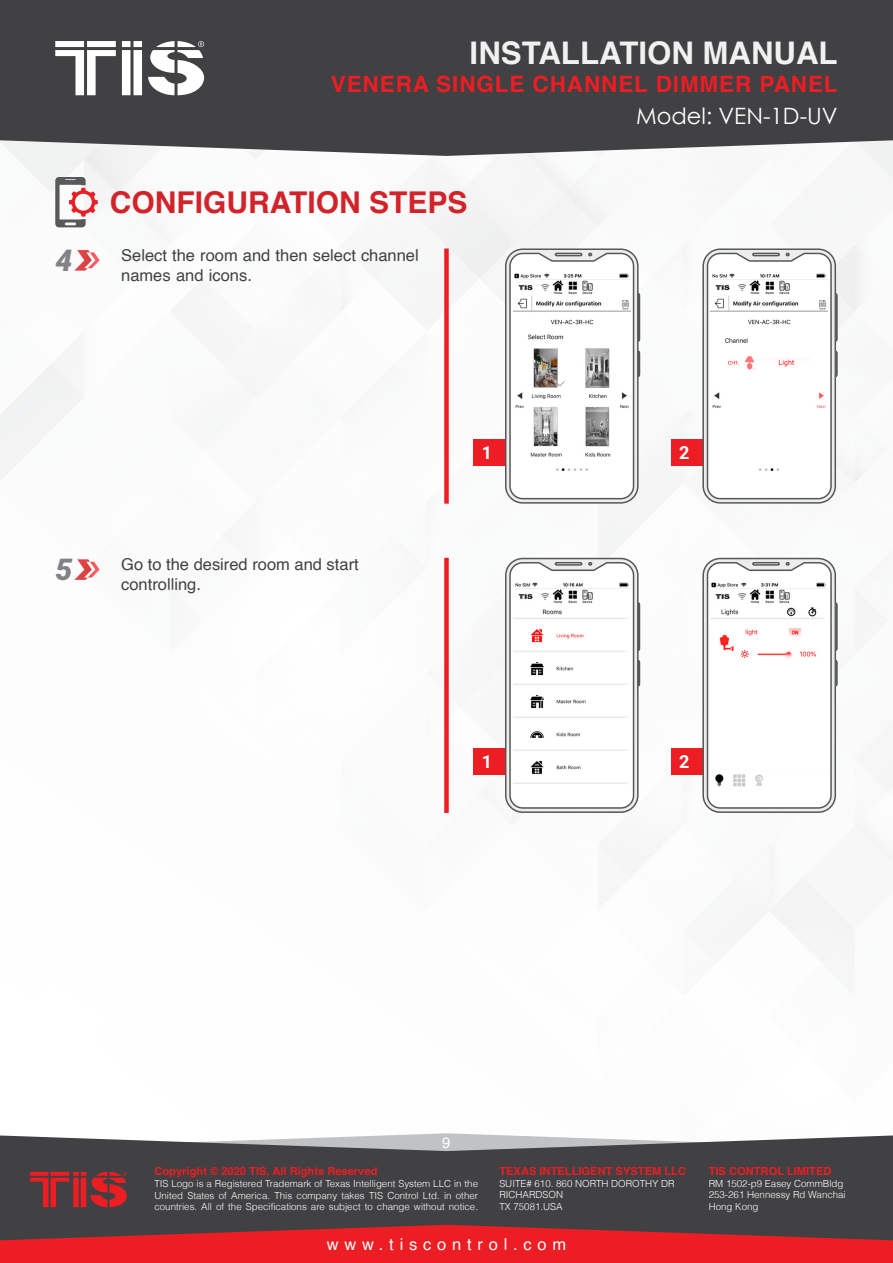
<style>
.page{position:relative;width:893px;height:1263px;background:#fff}
.page>*{position:absolute;margin:0;border:0;box-sizing:border-box;transform-origin:0 0}
.t1{font:700 31.2px "Helvetica";color:#f1f1f2}
.t2{font:700 30px "Helvetica";color:#d2232a}
.t3{font:italic 900 30px "Roboto";color:#808285}
.t4{font:700 22.5px "Helvetica";letter-spacing:.04em;color:#ed1d24}
.t5{font:22.5px "Century Gothic";color:#fff}
.t6{font:700 18px "Roboto";color:#fff}
.t7{font:16.5px "Helvetica";color:#414042}
.t8{font:16.5px "Helvetica";letter-spacing:.35em;color:#fff}
.t9{font:15px "Helvetica";color:#fff}
.t10{font:700 11.1px "Helvetica";color:#ed1d24}
.t11{font:300 9.75px/11.7px "Helvetica";color:#fff}
</style>
<div class="page">
<img style="left:0;top:156px;width:893px;height:794px">
<div style="left:0;top:1207px;width:893px;height:18px;background:#414042"></div>
<div style="left:0;top:0;width:893px;height:156px;background:#414042"></div>
<svg style="left:0;top:1225px;width:893px;height:38px;background:#ca2329"></svg>
<svg style="left:55px;top:41px;width:149px;height:54px"></svg>
<svg style="left:0;top:1133px;width:893px;height:74px;background:#5b5557"></svg>
<div style="left:671px;top:439px;width:31px;height:27px;background:#ed1d24"></div>
<div style="left:671px;top:748px;width:31px;height:27px;background:#ed1d24"></div>
<div style="left:473px;top:439px;width:32px;height:27px;background:#ed1d24"></div>
<div style="left:473px;top:748px;width:32px;height:27px;background:#ed1d24"></div>
<svg style="left:74px;top:250px;width:26px;height:21px"></svg>
<svg style="left:74px;top:559px;width:26px;height:21px"></svg>
<div style="left:444px;top:248px;width:5px;height:256px;background:#ed1d24"></div>
<div style="left:444px;top:558px;width:5px;height:255px;background:#ed1d24"></div>
<div style="left:505px;top:248px;width:134px;height:256px;border:2px solid #575757;border-radius:17px"></div>
<svg style="left:508px;top:252px;width:133px;height:248px"></svg>
<div style="left:505px;top:558px;width:134px;height:255px;border:2px solid #575757;border-radius:17px"></div>
<svg style="left:508px;top:561px;width:133px;height:248px"></svg>
<div style="left:702px;top:248px;width:134px;height:256px;border:2px solid #575757;border-radius:17px"></div>
<svg style="left:706px;top:252px;width:132px;height:248px"></svg>
<div style="left:702px;top:558px;width:134px;height:255px;border:2px solid #575757;border-radius:17px"></div>
<svg style="left:706px;top:561px;width:132px;height:248px"></svg>
<svg style="left:55px;top:177px;width:43px;height:50px"></svg>
<h2 class="t3" style="left:55px;top:239px;width:18px">4</h2>
<h1 class="t1" style="left:470px;top:28px;width:370px">INSTALLATION MANUAL</h1>
<h3 class="t4" style="left:331px;top:66px;width:508px">VENERA SINGLE CHANNEL DIMMER PANEL</h3>
<h2 class="t2" style="left:110px;top:179px;width:359px">CONFIGURATION STEPS</h2>
<h3 class="t7" style="left:121px;top:242px;width:299px">Select the room and then select channel</h3>
<h3 class="t7" style="left:121px;top:262px;width:132px">names and icons.</h3>
<h3 class="t5" style="left:636px;top:100px;width:203px">Model: VEN-1D-UV</h3>
<h2 class="t3" style="left:55px;top:549px;width:18px">5</h2>
<h3 class="t7" style="left:121px;top:552px;width:239px">Go to the desired room and start</h3>
<h3 class="t7" style="left:121px;top:571px;width:81px">controlling.</h3>
<h3 class="t6" style="left:482px;top:440px;width:12px">1</h3>
<h3 class="t6" style="left:482px;top:749px;width:12px">1</h3>
<h3 class="t6" style="left:679px;top:440px;width:12px">2</h3>
<h3 class="t6" style="left:679px;top:749px;width:12px">2</h3>
<h3 class="t9" style="left:442px;top:1131px;width:10px">9</h3>
<p class="t10" style="left:499px;top:1162px;width:188px">TEXAS INTELLIGENT SYSTEM LLC</p>
<p class="t11" style="left:499px;top:1177px;width:177px">SUITE# 610. 860 NORTH DOROTHY DR<br>RICHARDSON<br>TX 75081.USA</p>
<p class="t10" style="left:154px;top:1162px;width:224px">Copyright © 2020 TIS, All Rights Reserved</p>
<p class="t11" style="left:154px;top:1177px;width:325px;text-align:justify">TIS Logo is a Registered Trademark of Texas Intelligent System LLC in the United States of America. This company takes TIS Control Ltd. in other countries. All of the Specifications are subject to change without notice.</p>
<h3 class="t8" style="left:327px;top:1231px;width:241px">www.tiscontrol.com</h3>
<p class="t10" style="left:709px;top:1162px;width:124px">TIS CONTROL LIMITED</p>
<p class="t11" style="left:709px;top:1177px;width:139px">RM 1502-p9 Easey CommBldg<br>253-261 Hennessy Rd Wanchai<br>Hong Kong</p>
</div>
